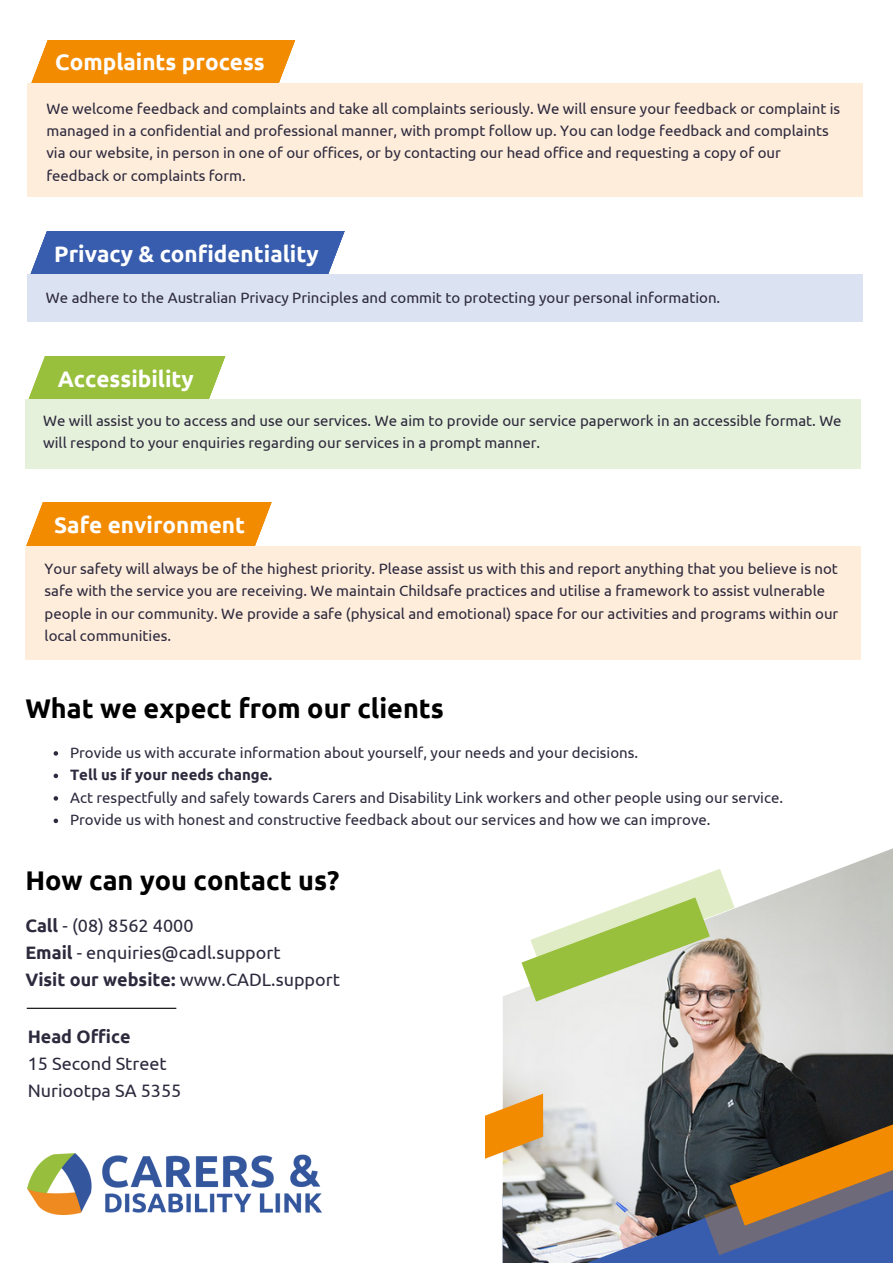
<style>
.page{position:relative;width:893px;height:1264px;background:#fff}
.page>*{position:absolute;margin:0;border:0;box-sizing:border-box;transform-origin:0 0}
.t1{font:700 27px "Ubuntu";color:#000}
.t2{font:700 22.5px "Ubuntu";color:#fff}
.t3{font:18px "Ubuntu";color:#2d2a3d}
.t4{font:700 18px "Ubuntu";color:#2d2a3d}
.t5{font:15px/22.5px "Ubuntu";color:#2d2a3d}
.t6{font:700 15px "Ubuntu";color:#2d2a3d}
.s1{font-weight:700}
.s2{font-weight:400}
</style>
<div class="page">
<img style="left:502px;top:849px;width:390px;height:413px">
<svg style="left:485px;top:1093px;width:58px;height:65px;background:#eba648"></svg>
<svg style="left:502px;top:849px;width:278px;height:163px"></svg>
<svg style="left:502px;top:863px;width:254px;height:172px"></svg>
<svg style="left:656px;top:1083px;width:236px;height:179px;background:#564f4d"></svg>
<div style="left:28px;top:40px;width:274px;height:48px;background:#f28b00"></div>
<svg style="left:28px;top:40px;width:20px;height:43px"></svg>
<svg style="left:279px;top:40px;width:23px;height:43px"></svg>
<div style="left:27px;top:83px;width:835px;height:113px;background:#ffeddc"></div>
<div style="left:27px;top:231px;width:327px;height:48px;background:#385dae"></div>
<svg style="left:27px;top:231px;width:20px;height:43px"></svg>
<svg style="left:328px;top:231px;width:26px;height:43px"></svg>
<div style="left:27px;top:274px;width:835px;height:48px;background:#dbe2f1"></div>
<div style="left:25px;top:356px;width:213px;height:48px;background:#98c03c"></div>
<svg style="left:25px;top:356px;width:20px;height:43px"></svg>
<svg style="left:209px;top:356px;width:29px;height:43px"></svg>
<div style="left:25px;top:399px;width:836px;height:70px;background:#e6f1db"></div>
<div style="left:26px;top:502px;width:252px;height:48px;background:#f28b00"></div>
<svg style="left:255px;top:502px;width:23px;height:44px"></svg>
<div style="left:25px;top:546px;width:836px;height:114px;background:#ffeddc"></div>
<svg style="left:25px;top:502px;width:18px;height:46px"></svg>
<svg style="left:54px;top:751px;width:4px;height:4px"></svg>
<svg style="left:54px;top:773px;width:4px;height:5px"></svg>
<svg style="left:54px;top:796px;width:4px;height:4px"></svg>
<svg style="left:54px;top:818px;width:4px;height:5px"></svg>
<img style="left:28px;top:1153px;width:293px;height:61px">
<hr style="left:27px;top:1007px;width:149px;height:1px;background:#000">
<p class="t2" style="left:55px;top:49px;width:211px">Complaints process</p>
<p class="t5" style="left:46px;top:97px;width:795px">We welcome feedback and complaints and take all complaints seriously. We will ensure your feedback or complaint is managed in a confidential and professional manner, with prompt follow up. You can lodge feedback and complaints via our website, in person in one of our offices, or by contacting our head office and requesting a copy of our feedback or complaints form.</p>
<p class="t2" style="left:54px;top:241px;width:266px">Privacy &amp; confidentiality</p>
<p class="t5" style="left:46px;top:286px;width:675px">We adhere to the Australian Privacy Principles and commit to protecting your personal information.</p>
<p class="t2" style="left:58px;top:365px;width:138px">Accessibility</p>
<p class="t5" style="left:43px;top:409px;width:800px">We will assist you to access and use our services. We aim to provide our service paperwork in an accessible format. We will respond to your enquiries regarding our services in a prompt manner.</p>
<p class="t2" style="left:54px;top:512px;width:192px">Safe environment</p>
<p class="t5" style="left:45px;top:557px;width:795px">Your safety will always be of the highest priority. Please assist us with this and report anything that you believe is not safe with the service you are receiving. We maintain Childsafe practices and utilise a framework to assist vulnerable people in our community. We provide a safe (physical and emotional) space for our activities and programs within our local communities.</p>
<p class="t1" style="left:25px;top:693px;width:420px">What we expect from our clients</p>
<p class="t5" style="left:70px;top:741px;width:569px">Provide us with accurate information about yourself, your needs and your decisions.</p>
<p class="t6" style="left:70px;top:766px;width:203px">Tell us if your needs change.</p>
<p class="t5" style="left:70px;top:786px;width:714px">Act respectfully and safely towards Carers and Disability Link workers and other people using our service.</p>
<p class="t5" style="left:70px;top:808px;width:642px">Provide us with honest and constructive feedback about our services and how we can improve.</p>
<p class="t1" style="left:25px;top:865px;width:315px">How can you contact us?</p>
<p class="t3" style="left:25px;top:914px;width:170px"><span class="s1">Call</span> - (08) 8562 4000</p>
<p class="t3" style="left:25px;top:941px;width:257px"><span class="s1">Email</span> - enquiries@cadl.support</p>
<p class="t4" style="left:25px;top:968px;width:316px">Visit our website: <span class="s2">www.CADL.support</span></p>
<p class="t4" style="left:28px;top:1025px;width:104px">Head Office</p>
<p class="t3" style="left:28px;top:1052px;width:141px">15 Second Street</p>
<p class="t3" style="left:28px;top:1079px;width:155px">Nuriootpa SA 5355</p>
</div>
